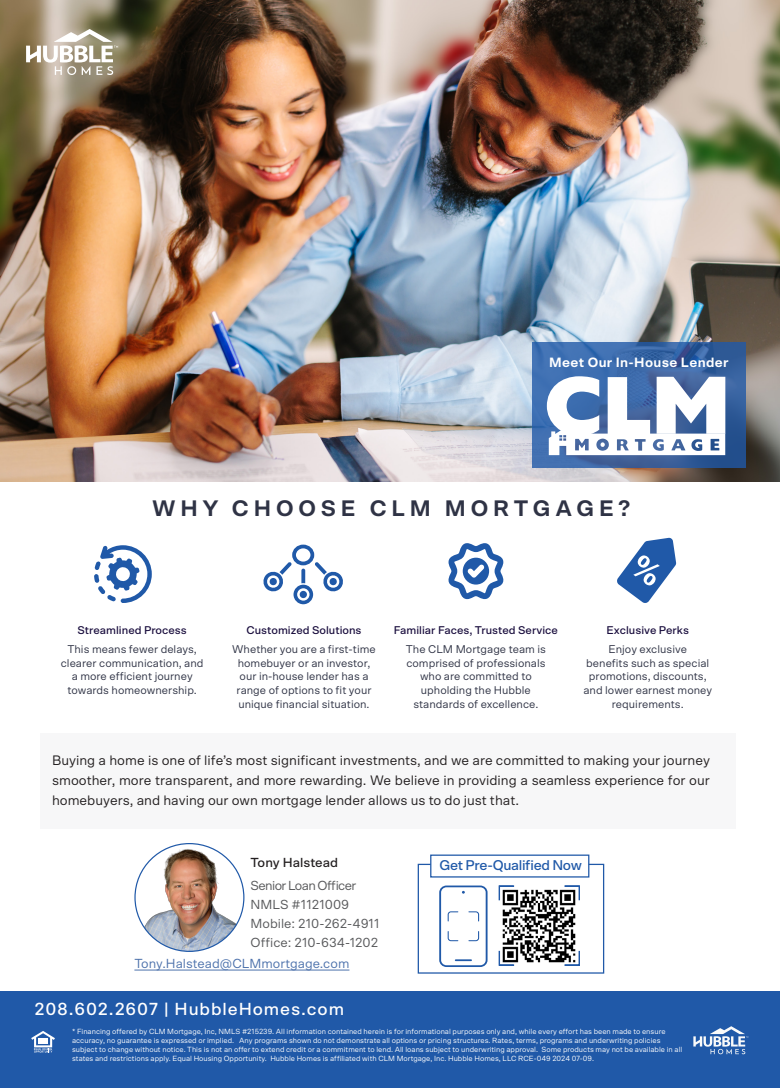
<style>
.page{position:relative;width:780px;height:1088px;background:#fff}
.page>*{position:absolute;margin:0;border:0;box-sizing:border-box;transform-origin:0 0}
.t1{font:700 22.5px "Scto Grotesk A";letter-spacing:.215em;color:#2f3345}
.t2{font:500 17.5px "Scto Grotesk A";letter-spacing:.05em;color:#fff}
.t3{font:500 14.12px "Scto Grotesk A";letter-spacing:-.025em;color:#2059a8}
.t4{font:13.75px/20px "Scto Grotesk A";color:#231f20;text-align:justify}
.t5{font:700 13.5px "Scto Grotesk A";letter-spacing:.025em;color:#fff}
.t6{font:13.12px/18.9px "Scto Grotesk A";color:#57585a}
.t7{font:13.12px "Scto Grotesk A";color:#4d72ac}
.t8{font:500 13.12px "Scto Grotesk A";color:#231f20}
.t9{font:11.25px/13.8px "Scto Grotesk A";color:#2f3345;text-align:center}
.t10{font:500 11.25px "Scto Grotesk A";color:#190d3d}
.t11{font:7.5px/9px "Scto Grotesk A";color:#fff}
</style>
<div class="page">
<div style="left:0;top:991px;width:780px;height:97px;background:#2059a8"></div>
<img style="left:0;top:0;width:780px;height:482px">
<svg style="left:26px;top:29px;width:92px;height:46px"></svg>
<div style="left:40px;top:733px;width:695px;height:95px;background:#f7f7f8"></div>
<svg style="left:532px;top:342px;width:214px;height:126px;background:#3865a4"></svg>
<svg style="left:693px;top:1026px;width:55px;height:28px"></svg>
<svg style="left:31px;top:1031px;width:24px;height:21px"></svg>
<svg style="left:547px;top:376px;width:178px;height:79px"></svg>
<svg style="left:94px;top:545px;width:58px;height:58px"></svg>
<svg style="left:448px;top:543px;width:56px;height:57px"></svg>
<svg style="left:617px;top:537px;width:59px;height:66px"></svg>
<svg style="left:263px;top:562px;width:80px;height:42px"></svg>
<div style="left:292px;top:545px;width:22px;height:20px;border:4px solid #2059a8;border-radius:50%"></div>
<img style="left:136px;top:843px;width:108px;height:108px">
<hr style="left:134px;top:970px;width:215px;height:1px;background:#4d72ac">
<div style="left:417px;top:864px;width:187px;height:109px;border:1px solid #2059a8"></div>
<svg style="left:498px;top:885px;width:16px;height:15px"></svg>
<svg style="left:564px;top:885px;width:16px;height:15px"></svg>
<svg style="left:498px;top:950px;width:16px;height:16px"></svg>
<svg style="left:564px;top:951px;width:16px;height:15px"></svg>
<div style="left:430px;top:854px;width:159px;height:23px;background:#fff;border:1px solid #2059a8"></div>
<svg style="left:439px;top:885px;width:48px;height:82px"></svg>
<img style="left:502px;top:890px;width:74px;height:72px">
<h3 class="t5" style="left:549px;top:354px;width:181px">Meet Our In-House Lender</h3>
<h1 class="t1" style="left:152px;top:495px;width:479px">WHY CHOOSE CLM MORTGAGE?</h1>
<h3 class="t10" style="left:77px;top:624px;width:111px">Streamlined Process</h3>
<h3 class="t10" style="left:246px;top:624px;width:116px">Customized Solutions</h3>
<h3 class="t9" style="left:61px;top:642px;width:144px">This means fewer delays, clearer communication, and a more efficient journey towards homeownership.</h3>
<h3 class="t9" style="left:232px;top:642px;width:145px">Whether you are a first-time homebuyer or an investor, our in-house lender has a range of options to fit your unique financial situation.</h3>
<h3 class="t10" style="left:394px;top:623px;width:166px">Familiar Faces, Trusted Service</h3>
<h3 class="t9" style="left:406px;top:642px;width:142px">The CLM Mortgage team is comprised of professionals who are committed to upholding the Hubble standards of excellence.</h3>
<h3 class="t10" style="left:606px;top:624px;width:84px">Exclusive Perks</h3>
<h3 class="t9" style="left:583px;top:642px;width:130px">Enjoy exclusive<br>benefits such as special promotions, discounts, and lower earnest money requirements.</h3>
<p class="t4" style="left:52px;top:749px;width:659px">Buying a home is one of life’s most significant investments, and we are committed to making your journey smoother, more transparent, and more rewarding. We believe in providing a seamless experience for our homebuyers, and having our own mortgage lender allows us to do just that.</p>
<h3 class="t8" style="left:250px;top:855px;width:89px">Tony Halstead</h3>
<h3 class="t6" style="left:250px;top:876px;width:130px">Senior Loan Officer<br>NMLS #1121009<br>Mobile: 210-262-4911<br>Office: 210-634-1202</h3>
<h3 class="t7" style="left:134px;top:955px;width:216px">Tony.Halstead@CLMmortgage.com</h3>
<h3 class="t3" style="left:439px;top:857px;width:144px">Get Pre-Qualified Now</h3>
<h2 class="t2" style="left:34px;top:998px;width:311px">208.602.2607 | HubbleHomes.com</h2>
<p class="t11" style="left:72px;top:1027px;width:611px">* Financing offered by CLM Mortgage, Inc, NMLS #215239. All information contained herein is for informational purposes only and, while every effort has been made to ensure accuracy, no guarantee is expressed or implied. Any programs shown do not demonstrate all options or pricing structures. Rates, terms, programs and underwriting policies subject to change without notice. This is not an offer to extend credit or a commitment to lend. All loans subject to underwriting approval. Some products may not be available in all states and restrictions apply. Equal Housing Opportunity. Hubble Homes is affiliated with CLM Mortgage, Inc. Hubble Homes, LLC RCE-049 2024 07-09.</p>
</div>
